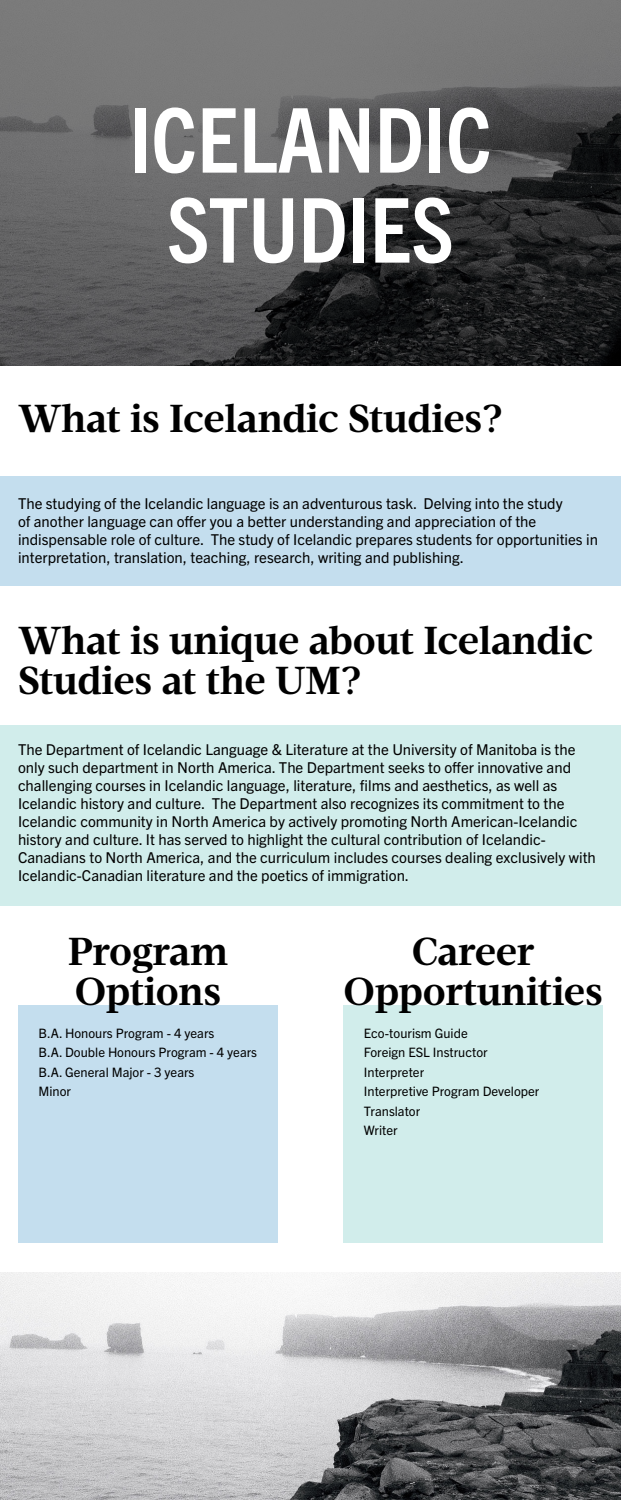
<style>
.page{position:relative;width:621px;height:1500px;background:#fff}
.page>*{position:absolute;margin:0;border:0;box-sizing:border-box;transform-origin:0 0}
.t1{font:700 condensed 89.65px/90px "Trade Gothic Next LT Pro";color:#fff;text-align:center}
.t2{font:700 40px/40px "Velino Text";letter-spacing:-.01em;color:#000}
.t3{font:15px/18px "Trade Gothic Next LT Pro";color:#000}
.t4{font:13px "Trade Gothic Next LT Pro";color:#000}
</style>
<div class="page">
<div style="left:0;top:725px;width:621px;height:181px;background:#d1edeb"></div>
<div style="left:0;top:476px;width:621px;height:110px;background:#c4deee"></div>
<div style="left:18px;top:1005px;width:260px;height:238px;background:#c4deee"></div>
<div style="left:343px;top:1005px;width:260px;height:238px;background:#d1edeb"></div>
<svg style="left:0;top:0;width:621px;height:366px;background:#555556"></svg>
<img style="left:0;top:1272px;width:621px;height:228px">
<p class="t1" style="left:129px;top:90px;width:364px">ICELANDIC<br>STUDIES</p>
<p class="t2" style="left:18px;top:399px;width:486px">What is Icelandic Studies?</p>
<p class="t3" style="left:18px;top:493px;width:582px">The studying of the Icelandic language is an adventurous task. Delving into the study<br>of another language can offer you a better understanding and appreciation of the indispensable role of culture. The study of Icelandic prepares students for opportunities in interpretation, translation, teaching, research, writing and publishing.</p>
<p class="t2" style="left:18px;top:621px;width:577px">What is unique about Icelandic<br>Studies at the UM?</p>
<p class="t3" style="left:18px;top:739px;width:579px">The Department of Icelandic Language &amp; Literature at the University of Manitoba is the only such department in North America. The Department seeks to offer innovative and challenging courses in Icelandic language, literature, films and aesthetics, as well as Icelandic history and culture. The Department also recognizes its commitment to the Icelandic community in North America by actively promoting North American-Icelandic history and culture. It has served to highlight the cultural contribution of Icelandic-Canadians to North America, and the curriculum includes courses dealing exclusively with Icelandic-Canadian literature and the poetics of immigration.</p>
<p class="t2" style="left:68px;top:932px;width:162px">Program<br>Options</p>
<p class="t2" style="left:412px;top:932px;width:125px">Career</p>
<p class="t2" style="left:343px;top:972px;width:261px">Opportunities</p>
<p class="t4" style="left:39px;top:1024px;width:177px">B.A. Honours Program - 4 years</p>
<p class="t4" style="left:39px;top:1044px;width:220px">B.A. Double Honours Program - 4 years</p>
<p class="t4" style="left:39px;top:1063px;width:157px">B.A. General Major - 3 years</p>
<p class="t4" style="left:39px;top:1083px;width:34px">Minor</p>
<p class="t4" style="left:364px;top:1024px;width:105px">Eco-tourism Guide</p>
<p class="t4" style="left:364px;top:1044px;width:125px">Foreign ESL Instructor</p>
<p class="t4" style="left:364px;top:1063px;width:62px">Interpreter</p>
<p class="t4" style="left:364px;top:1083px;width:177px">Interpretive Program Developer</p>
<p class="t4" style="left:364px;top:1102px;width:58px">Translator</p>
<p class="t4" style="left:364px;top:1122px;width:35px">Writer</p>
</div>
